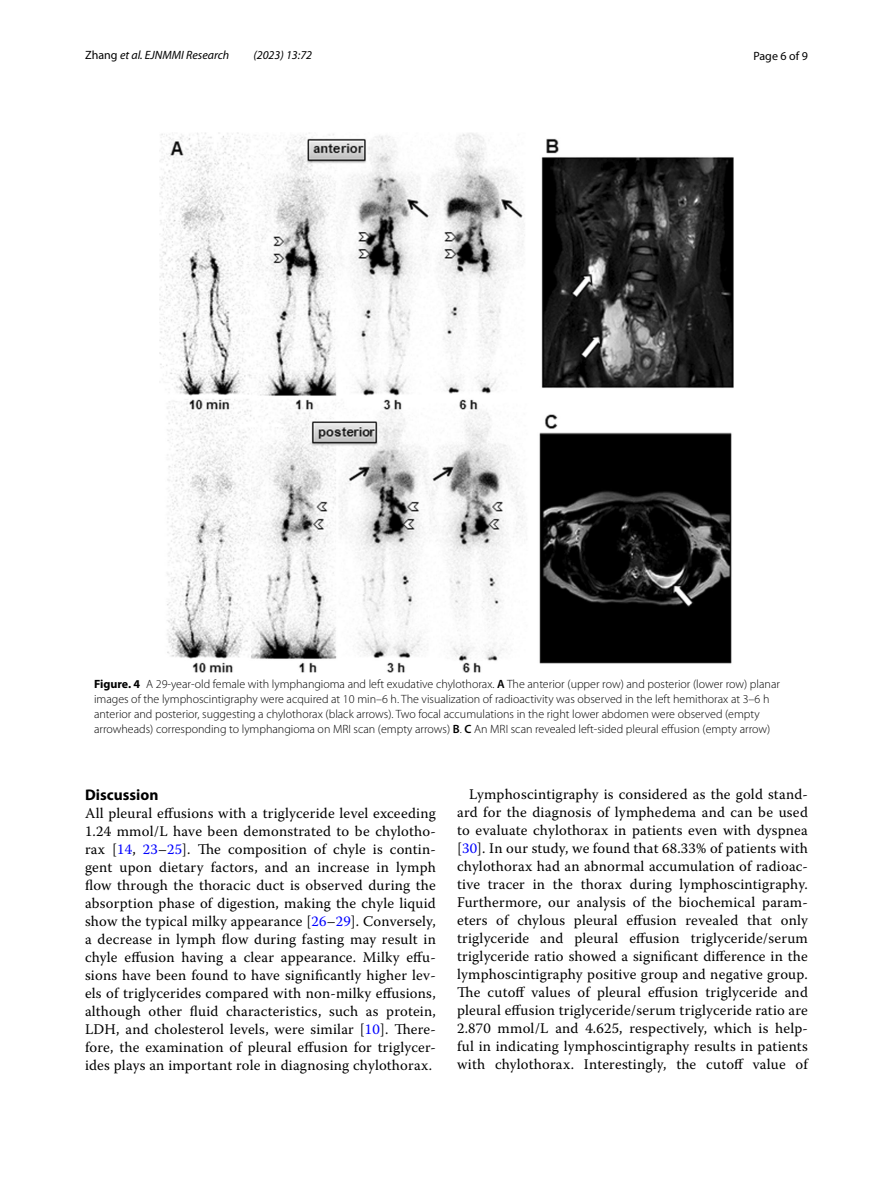
<style>
.page{position:relative;width:893px;height:1187px;background:#fff}
.page>*{position:absolute;margin:0;border:0;box-sizing:border-box;transform-origin:0 0}
.t1{font:700 15.45px "Myriad Pro";color:#000}
.t2{font:14.7px/18px "Warnock Pro";letter-spacing:.015em;color:#000;text-align:justify}
.t3{font:300 12px/15px "Myriad Pro";color:#000}
.t4{font:italic 12px "Myriad Pro";color:#000}
.t5{font:12px "Myriad Pro";color:#000}
.s1{font-style:normal}
.s2{font-weight:700}
.s3{font-weight:600}
.s4{color:#00f}
</style>
<div class="page">
<img style="left:160px;top:133px;width:573px;height:539px">
<p class="t4" style="left:85px;top:48px;width:146px"><span class="s1">Zhang</span> et al. EJNMMI Research</p>
<p class="t4" style="left:253px;top:48px;width:60px">(2023) 13:72</p>
<p class="t5" style="left:753px;top:48px;width:56px">Page 6 of 9</p>
<p class="t3" style="left:94px;top:676px;width:687px"><span class="s2">Figure. 4</span> A 29-year-old female with lymphangioma and left exudative chylothorax. <span class="s3">A</span> The anterior (upper row) and posterior (lower row) planar images of the lymphoscintigraphy were acquired at 10 min–6 h. The visualization of radioactivity was observed in the left hemithorax at 3–6 h anterior and posterior, suggesting a chylothorax (black arrows). Two focal accumulations in the right lower abdomen were observed (empty arrowheads) corresponding to lymphangioma on MRI scan (empty arrows) <span class="s3">B</span>. <span class="s3">C</span> An MRI scan revealed left-sided pleural effusion (empty arrow)</p>
<p class="t1" style="left:85px;top:784px;width:75px">Discussion</p>
<p class="t2" style="left:85px;top:803px;width:352px">All pleural effusions with a triglyceride level exceeding 1.24 mmol/L have been demonstrated to be chylotho&shy;rax [<span class="s4">14</span>, <span class="s4">23</span>–<span class="s4">25</span>]. The composition of chyle is contin&shy;gent upon dietary factors, and an increase in lymph flow through the thoracic duct is observed during the absorption phase of digestion, making the chyle liquid show the typical milky appearance [<span class="s4">26</span>–<span class="s4">29</span>]. Conversely, a decrease in lymph flow during fasting may result in chyle effusion having a clear appearance. Milky effu&shy;sions have been found to have significantly higher lev&shy;els of triglycerides compared with non-milky effusions, although other fluid characteristics, such as protein, LDH, and cholesterol levels, were similar [<span class="s4">10</span>]. There&shy;fore, the examination of pleural effusion for triglycer&shy;ides plays an important role in diagnosing chylothorax.</p>
<p class="t2" style="left:457px;top:785px;width:352px;text-indent:12px">Lymphoscintigraphy is considered as the gold stand&shy;ard for the diagnosis of lymphedema and can be used to evaluate chylothorax in patients even with dyspnea [<span class="s4">30</span>]. In our study, we found that 68.33% of patients with chylothorax had an abnormal accumulation of radioac&shy;tive tracer in the thorax during lymphoscintigraphy.<br>Furthermore, our analysis of the biochemical param&shy;eters of chylous pleural effusion revealed that only triglyceride and pleural effusion triglyceride/serum triglyceride ratio showed a significant difference in the lymphoscintigraphy positive group and negative group.<br>The cutoff values of pleural effusion triglyceride and pleural effusion triglyceride/serum triglyceride ratio are 2.870 mmol/L and 4.625, respectively, which is help&shy;ful in indicating lymphoscintigraphy results in patients with chylothorax. Interestingly, the cutoff value of</p>
</div>
